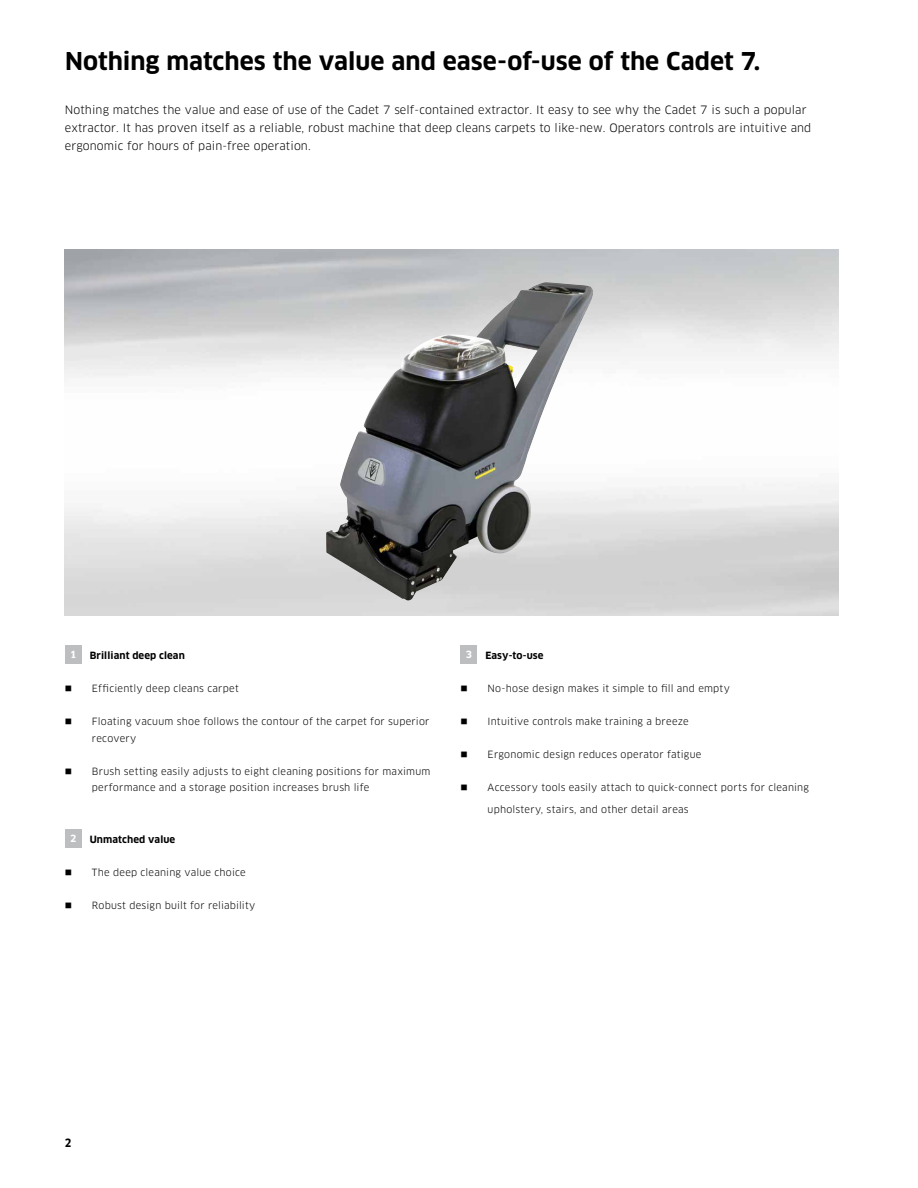
<style>
.page{position:relative;width:918px;height:1188px;background:#fff}
.page>*{position:absolute;margin:0;border:0;box-sizing:border-box;transform-origin:0 0}
.t1{font:700 24px "Clan Pro";color:#000}
.t2{font:11.25px/18px "Clan Pro";letter-spacing:.01em;color:#000}
.t3{font:700 11.25px "Clan Pro Narr";color:#000}
.t4{font:9.75px/16.5px "Clan Pro";letter-spacing:.02em;color:#000}
.t5{font:700 9.75px "Clan Pro";letter-spacing:.01em;color:#000}
.t6{font:700 9.75px "Clan Pro";color:#fff}
</style>
<div class="page">
<div style="left:65px;top:645px;width:16px;height:19px;background:#bcbec0"></div>
<div style="left:65px;top:829px;width:16px;height:19px;background:#bcbec0"></div>
<div style="left:461px;top:645px;width:16px;height:19px;background:#bcbec0"></div>
<img style="left:326px;top:282px;width:267px;height:318px">
<h1 class="t1" style="left:65px;top:47px;width:697px">Nothing matches the value and ease-of-use of the Cadet 7.</h1>
<p class="t2" style="left:65px;top:101px;width:748px">Nothing matches the value and ease of use of the Cadet 7 self-contained extractor. It easy to see why the Cadet 7 is such a popular extractor. It has proven itself as a reliable, robust machine that deep cleans carpets to like-new. Operators controls are intuitive and ergonomic for hours of pain-free operation.</p>
<p class="t6" style="left:70px;top:649px;width:8px">1</p>
<p class="t5" style="left:90px;top:650px;width:97px">Brilliant deep clean</p>
<p class="t4" style="left:65px;top:681px;width:175px">■ Efficiently deep cleans carpet</p>
<p class="t4" style="left:92px;top:714px;width:339px;text-indent:-27px">■ Floating vacuum shoe follows the contour of the carpet for superior recovery</p>
<p class="t4" style="left:92px;top:763px;width:340px;text-indent:-27px">■ Brush setting easily adjusts to eight cleaning positions for maximum performance and a storage position increases brush life</p>
<p class="t6" style="left:70px;top:833px;width:8px">2</p>
<p class="t5" style="left:90px;top:834px;width:87px">Unmatched value</p>
<p class="t4" style="left:65px;top:864px;width:182px">■ The deep cleaning value choice</p>
<p class="t4" style="left:65px;top:897px;width:192px">■ Robust design built for reliability</p>
<p class="t6" style="left:466px;top:649px;width:8px">3</p>
<p class="t5" style="left:485px;top:650px;width:60px">Easy-to-use</p>
<p class="t4" style="left:461px;top:681px;width:271px">■ No-hose design makes it simple to fill and empty</p>
<p class="t4" style="left:461px;top:714px;width:230px">■ Intuitive controls make training a breeze</p>
<p class="t4" style="left:461px;top:747px;width:242px">■ Ergonomic design reduces operator fatigue</p>
<p class="t4" style="left:461px;top:780px;width:350px">■ Accessory tools easily attach to quick-connect ports for cleaning</p>
<p class="t4" style="left:488px;top:801px;width:203px">upholstery, stairs, and other detail areas</p>
<p class="t3" style="left:65px;top:1137px;width:8px">2</p>
</div>
